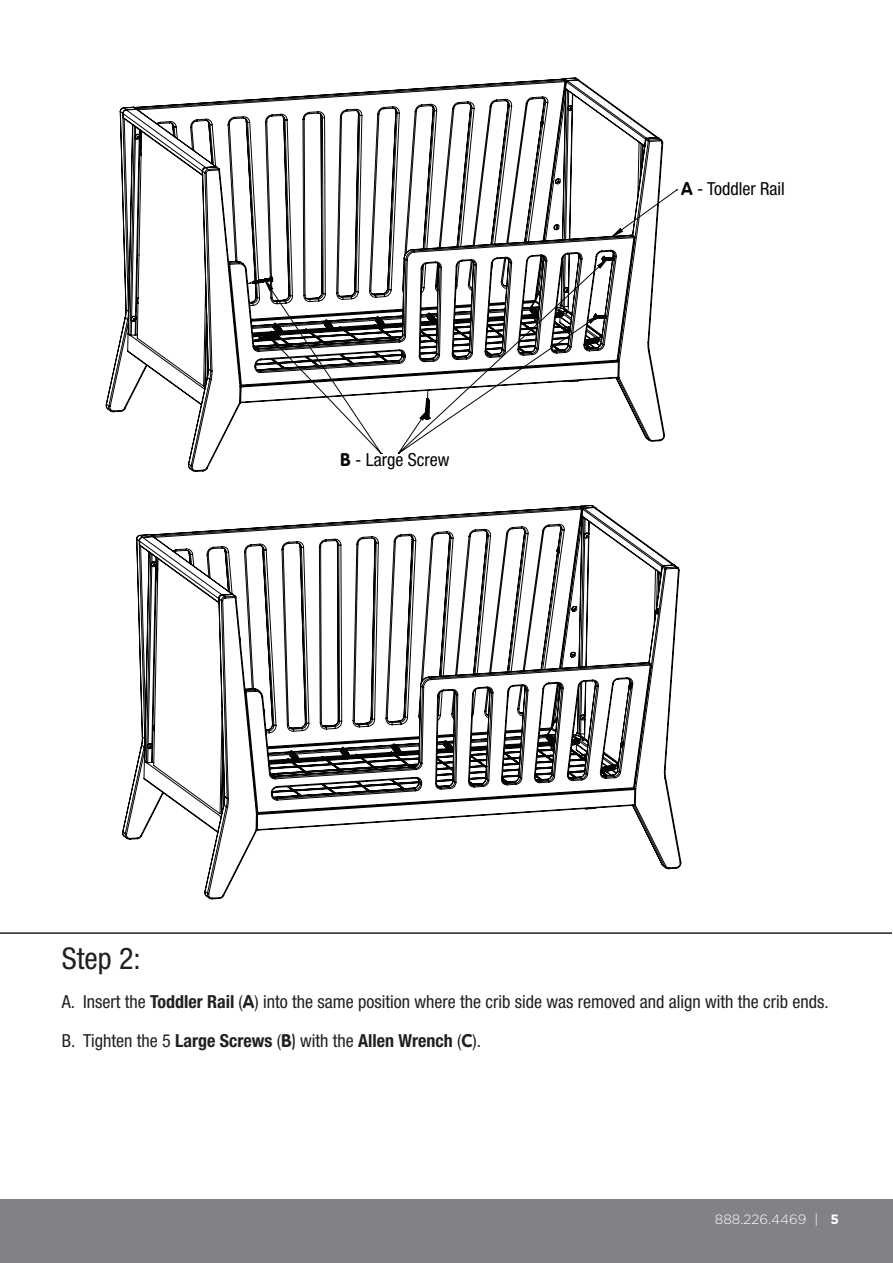
<style>
.page{position:relative;width:893px;height:1263px;background:#fff}
.page>*{position:absolute;margin:0;border:0;box-sizing:border-box;transform-origin:0 0}
.t1{font:condensed 30px "Helvetica Neue";color:#231f20}
.t2{font:condensed 18px "Helvetica Neue";color:#231f20}
.t3{font:condensed 18px "Helvetica Neue";color:#040503}
.t4{font:300 13.5px "Gotham";color:#fff}
.s1{font-family:"Sesame Wkshp";font-weight:700;font-stretch:normal}
.s2{font-weight:700}
.s3{font-family:"Sesame Wkshp";font-stretch:normal}
</style>
<div class="page">
<div style="left:0;top:1199px;width:893px;height:64px;background:#808285"></div>
<svg style="left:106px;top:78px;width:559px;height:394px"></svg>
<svg style="left:247px;top:281px;width:182px;height:119px"></svg>
<svg style="left:122px;top:505px;width:560px;height:394px"></svg>
<hr style="left:0;top:932px;width:892px;height:2px;background:#231f20">
<p class="t3" style="left:340px;top:449px;width:111px"><span class="s1">B</span> - Large Screw</p>
<p class="t3" style="left:681px;top:178px;width:105px"><span class="s1">A</span> - Toddler Rail</p>
<p class="t1" style="left:62px;top:941px;width:80px">Step 2:</p>
<p class="t2" style="left:62px;top:991px;width:768px">A. Insert the <span class="s2">Toddler Rail</span> (<span class="s1">A</span>) into the same position where the crib side was removed and align with the crib ends.</p>
<p class="t2" style="left:62px;top:1030px;width:421px">B. Tighten the 5 <span class="s2">Large Screws</span> (<span class="s1">B</span><span class="s3">)</span> with the <span class="s2">Allen Wrench</span> (<span class="s1">C</span>).</p>
<p class="t4" style="left:715px;top:1210px;width:126px">888.226.4469 | <span class="s2">5</span></p>
</div>
